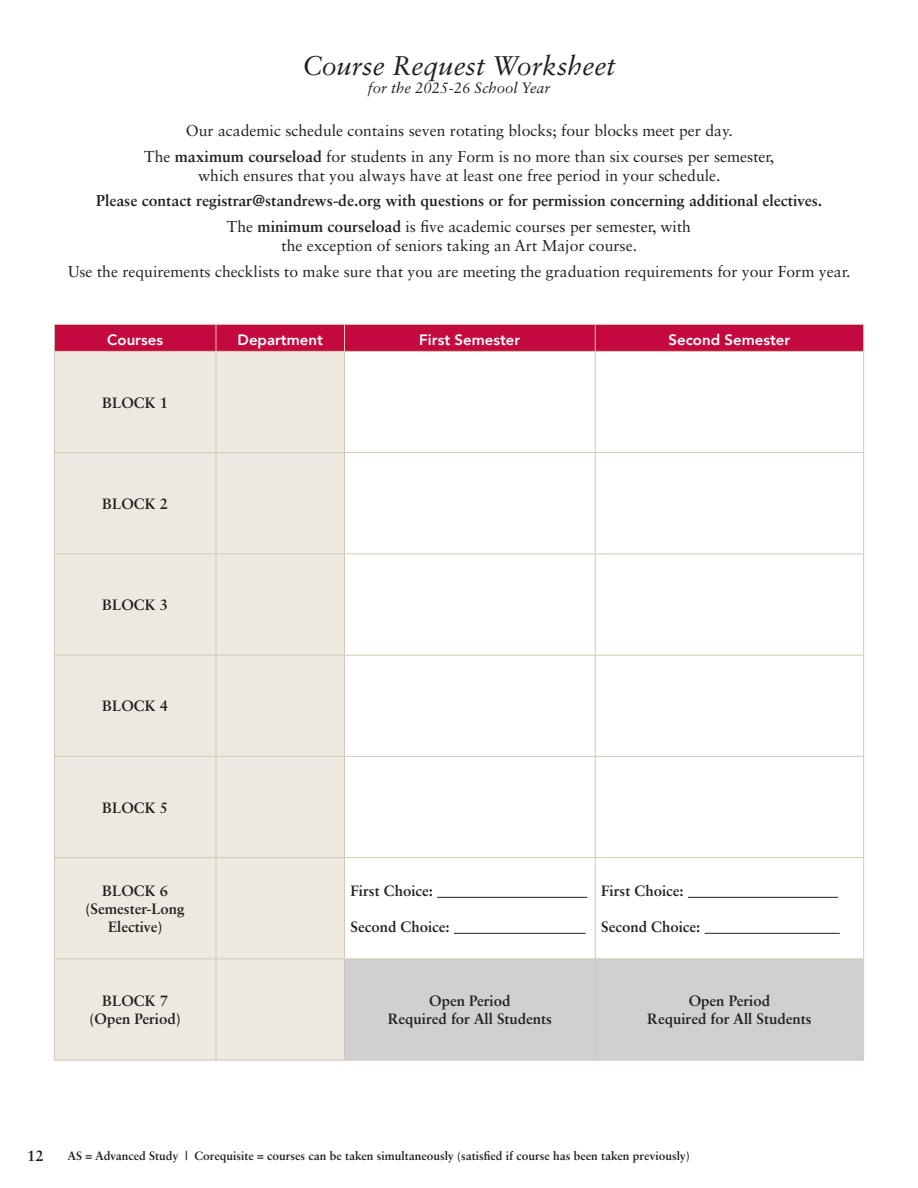
<style>
.page{position:relative;width:918px;height:1188px;background:#fff}
.page>*{position:absolute;margin:0;border:0;box-sizing:border-box;transform-origin:0 0}
.t1{font:italic 27px "Sabon LT Std";color:#231f20}
.t2{font:15.75px/25.7px "Sabon LT Std";color:#231f20;text-align:center}
.t3{font:700 15.75px/25.7px "Sabon LT Std";color:#231f20;text-align:center}
.t4{font:700 15px/18px "Sabon LT Std";color:#231f20;text-align:center}
.t5{font:800 15px "Avenir";color:#fff}
.t6{font:italic 15px "Sabon LT Std";color:#231f20}
.t7{font:700 12px "Sabon LT Std";color:#231f20}
.s1{font-weight:700}
.s2{font-weight:400}
</style>
<div class="page">
<div style="left:55px;top:352px;width:289px;height:708px;background:#ede9e1"></div>
<div style="left:345px;top:959px;width:518px;height:101px;background:#cfd0d2"></div>
<hr style="left:54px;top:352px;width:1px;height:100px;background:#d2cab5">
<hr style="left:216px;top:352px;width:1px;height:100px;background:#d2cab5">
<hr style="left:344px;top:352px;width:1px;height:100px;background:#d2cab5">
<hr style="left:595px;top:352px;width:1px;height:100px;background:#d2cab5">
<hr style="left:863px;top:352px;width:1px;height:100px;background:#d2cab5">
<hr style="left:54px;top:452px;width:162px;height:1px;background:#d2cab5">
<hr style="left:54px;top:453px;width:1px;height:101px;background:#d2cab5">
<hr style="left:216px;top:452px;width:129px;height:1px;background:#d2cab5">
<hr style="left:216px;top:453px;width:1px;height:101px;background:#d2cab5">
<hr style="left:345px;top:452px;width:250px;height:1px;background:#d2cab5">
<hr style="left:344px;top:453px;width:1px;height:101px;background:#d2cab5">
<hr style="left:595px;top:452px;width:269px;height:1px;background:#d2cab5">
<hr style="left:595px;top:453px;width:1px;height:101px;background:#d2cab5">
<hr style="left:863px;top:453px;width:1px;height:101px;background:#d2cab5">
<hr style="left:54px;top:554px;width:162px;height:1px;background:#d2cab5">
<hr style="left:54px;top:554px;width:1px;height:101px;background:#d2cab5">
<hr style="left:216px;top:554px;width:129px;height:1px;background:#d2cab5">
<hr style="left:216px;top:554px;width:1px;height:101px;background:#d2cab5">
<hr style="left:345px;top:554px;width:250px;height:1px;background:#d2cab5">
<hr style="left:344px;top:554px;width:1px;height:101px;background:#d2cab5">
<hr style="left:595px;top:554px;width:269px;height:1px;background:#d2cab5">
<hr style="left:595px;top:554px;width:1px;height:101px;background:#d2cab5">
<hr style="left:863px;top:554px;width:1px;height:101px;background:#d2cab5">
<hr style="left:54px;top:655px;width:162px;height:1px;background:#d2cab5">
<hr style="left:54px;top:656px;width:1px;height:100px;background:#d2cab5">
<hr style="left:216px;top:655px;width:129px;height:1px;background:#d2cab5">
<hr style="left:216px;top:656px;width:1px;height:100px;background:#d2cab5">
<hr style="left:345px;top:655px;width:250px;height:1px;background:#d2cab5">
<hr style="left:344px;top:656px;width:1px;height:100px;background:#d2cab5">
<hr style="left:595px;top:655px;width:269px;height:1px;background:#d2cab5">
<hr style="left:595px;top:656px;width:1px;height:100px;background:#d2cab5">
<hr style="left:863px;top:656px;width:1px;height:100px;background:#d2cab5">
<hr style="left:54px;top:756px;width:162px;height:1px;background:#d2cab5">
<hr style="left:54px;top:757px;width:1px;height:100px;background:#d2cab5">
<hr style="left:216px;top:756px;width:129px;height:1px;background:#d2cab5">
<hr style="left:216px;top:757px;width:1px;height:100px;background:#d2cab5">
<hr style="left:345px;top:756px;width:250px;height:1px;background:#d2cab5">
<hr style="left:344px;top:757px;width:1px;height:100px;background:#d2cab5">
<hr style="left:595px;top:756px;width:269px;height:1px;background:#d2cab5">
<hr style="left:595px;top:757px;width:1px;height:100px;background:#d2cab5">
<hr style="left:863px;top:757px;width:1px;height:100px;background:#d2cab5">
<hr style="left:54px;top:857px;width:162px;height:1px;background:#d2cab5">
<hr style="left:54px;top:858px;width:1px;height:100px;background:#d2cab5">
<hr style="left:216px;top:857px;width:129px;height:1px;background:#d2cab5">
<hr style="left:216px;top:858px;width:1px;height:100px;background:#d2cab5">
<hr style="left:345px;top:857px;width:250px;height:1px;background:#d2cab5">
<hr style="left:344px;top:858px;width:1px;height:100px;background:#d2cab5">
<hr style="left:595px;top:857px;width:269px;height:1px;background:#d2cab5">
<hr style="left:595px;top:858px;width:1px;height:100px;background:#d2cab5">
<hr style="left:863px;top:858px;width:1px;height:100px;background:#d2cab5">
<hr style="left:54px;top:958px;width:162px;height:1px;background:#d2cab5">
<hr style="left:54px;top:959px;width:1px;height:101px;background:#d2cab5">
<hr style="left:216px;top:958px;width:129px;height:1px;background:#d2cab5">
<hr style="left:216px;top:959px;width:1px;height:101px;background:#d2cab5">
<hr style="left:345px;top:958px;width:250px;height:1px;background:#d2cab5">
<hr style="left:344px;top:959px;width:1px;height:101px;background:#d2cab5">
<hr style="left:595px;top:958px;width:269px;height:1px;background:#d2cab5">
<hr style="left:595px;top:959px;width:1px;height:101px;background:#d2cab5">
<hr style="left:863px;top:959px;width:1px;height:101px;background:#d2cab5">
<hr style="left:54px;top:1060px;width:162px;height:1px;background:#d2cab5">
<hr style="left:216px;top:1060px;width:129px;height:1px;background:#d2cab5">
<hr style="left:345px;top:1060px;width:250px;height:1px;background:#d2cab5">
<hr style="left:595px;top:1060px;width:269px;height:1px;background:#d2cab5">
<svg style="left:54px;top:324px;width:810px;height:27px;background:#c41344"></svg>
<hr style="left:54px;top:351px;width:162px;height:1px;background:#d2cab5">
<hr style="left:216px;top:351px;width:129px;height:1px;background:#d2cab5">
<hr style="left:345px;top:351px;width:250px;height:1px;background:#d2cab5">
<hr style="left:595px;top:351px;width:269px;height:1px;background:#d2cab5">
<hr style="left:437px;top:897px;width:150px;height:1px;background:#231f20">
<hr style="left:454px;top:933px;width:132px;height:1px;background:#231f20">
<hr style="left:688px;top:897px;width:150px;height:1px;background:#231f20">
<hr style="left:705px;top:933px;width:135px;height:1px;background:#231f20">
<h1 class="t1" style="left:302px;top:50px;width:315px">Course Request Worksheet</h1>
<p class="t6" style="left:368px;top:79px;width:184px">for the 2025-26 School Year</p>
<p class="t2" style="left:144px;top:118px;width:632px">Our academic schedule contains seven rotating blocks; four blocks meet per day.<br>The <span class="s1">maximum courseload</span> for students in any Form is no more than six courses per semester,</p>
<p class="t2" style="left:198px;top:162px;width:524px">which ensures that you always have at least one free period in your schedule.</p>
<p class="t3" style="left:96px;top:188px;width:727px">Please contact registrar@standrews-de.org with questions or for permission concerning additional electives.<br><span class="s2">The</span> minimum courseload <span class="s2">is five academic courses per semester, with</span></p>
<p class="t2" style="left:68px;top:233px;width:784px">the exception of seniors taking an Art Major course.<br>Use the requirements checklists to make sure that you are meeting the graduation requirements for your Form year.</p>
<p class="t5" style="left:107px;top:328px;width:57px">Courses</p>
<p class="t5" style="left:238px;top:328px;width:87px">Department</p>
<p class="t5" style="left:419px;top:328px;width:103px">First Semester</p>
<p class="t5" style="left:668px;top:328px;width:123px">Second Semester</p>
<p class="t4" style="left:102px;top:393px;width:67px">BLOCK 1</p>
<p class="t4" style="left:102px;top:494px;width:67px">BLOCK 2</p>
<p class="t4" style="left:102px;top:596px;width:67px">BLOCK 3</p>
<p class="t4" style="left:102px;top:697px;width:67px">BLOCK 4</p>
<p class="t4" style="left:102px;top:798px;width:67px">BLOCK 5</p>
<p class="t4" style="left:86px;top:881px;width:101px">BLOCK 6 (Semester-Long<br>Elective)</p>
<p class="t4" style="left:351px;top:881px;width:84px">First Choice:</p>
<p class="t4" style="left:351px;top:917px;width:101px">Second Choice:</p>
<p class="t4" style="left:601px;top:881px;width:84px">First Choice:</p>
<p class="t4" style="left:601px;top:917px;width:101px">Second Choice:</p>
<p class="t4" style="left:90px;top:992px;width:93px">BLOCK 7 (Open Period)</p>
<p class="t4" style="left:388px;top:992px;width:166px">Open Period<br>Required for All Students</p>
<p class="t4" style="left:647px;top:992px;width:166px">Open Period<br>Required for All Students</p>
<p class="t4" style="left:27px;top:1146px;width:18px">12</p>
<p class="t7" style="left:68px;top:1149px;width:624px">AS = Advanced Study | Corequisite = courses can be taken simultaneously (satisfied if course has been taken previously)</p>
</div>
